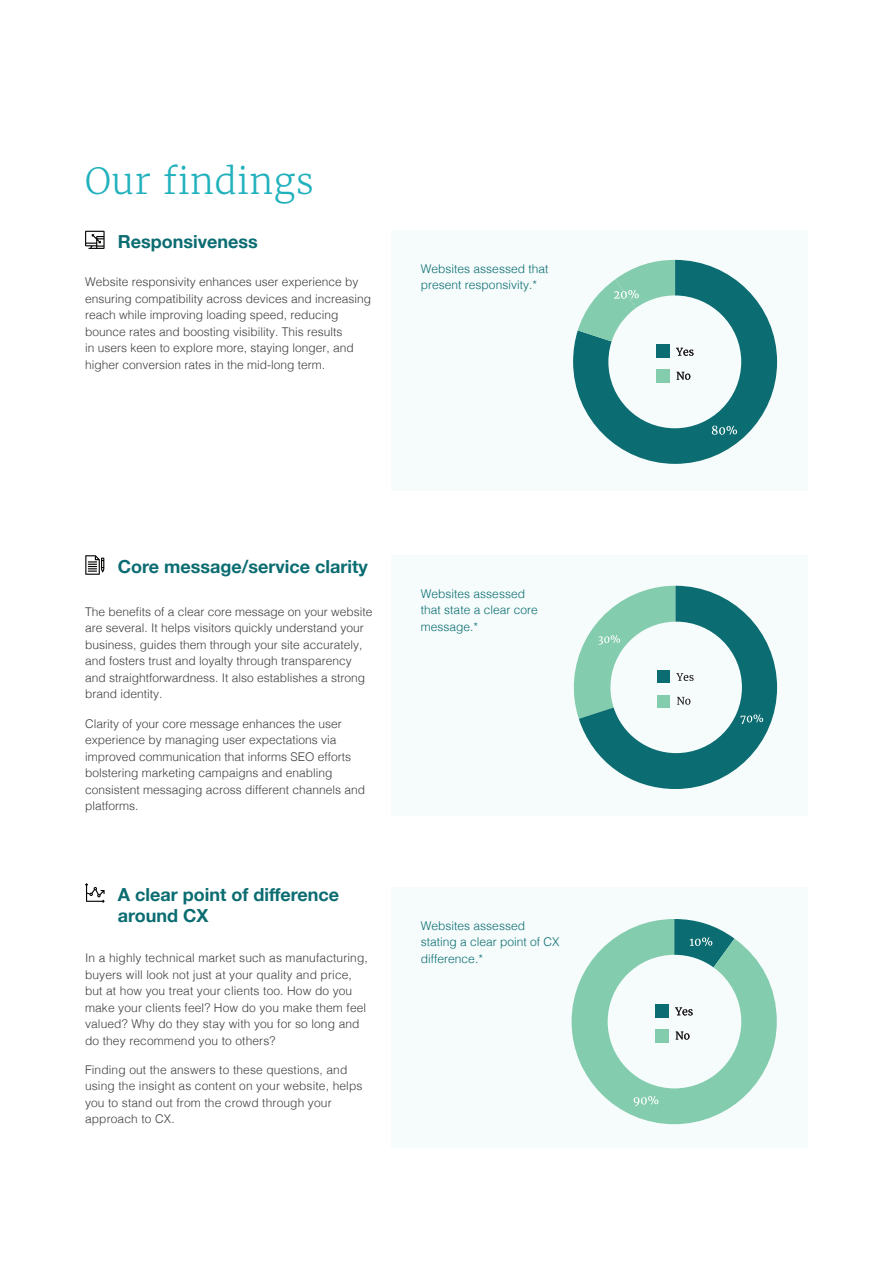
<style>
.page{position:relative;width:893px;height:1263px;background:#fff}
.page>*{position:absolute;margin:0;border:0;box-sizing:border-box;transform-origin:0 0}
.t1{font:300 36px "Merriweather";letter-spacing:.01em;color:#20b1bd}
.t2{font:700 18px/21.6px "Helvetica Neue";color:#0b6c71}
.t3{font:300 12px/16.5px "Helvetica";color:#3e3e3f}
.t4{font:300 12px/16.5px "Helvetica";color:#096d71}
</style>
<div class="page">
<div style="left:391px;top:230px;width:417px;height:261px;background:#f6fbfb"></div>
<div style="left:391px;top:555px;width:417px;height:261px;background:#f6fbfb"></div>
<div style="left:391px;top:887px;width:417px;height:261px;background:#f6fbfb"></div>
<svg style="left:85px;top:231px;width:20px;height:18px"></svg>
<svg style="left:85px;top:555px;width:19px;height:20px"></svg>
<svg style="left:85px;top:883px;width:20px;height:20px"></svg>
<svg style="left:573px;top:260px;width:204px;height:204px"></svg>
<svg style="left:573px;top:586px;width:204px;height:203px"></svg>
<svg style="left:572px;top:919px;width:205px;height:205px"></svg>
<h1 class="t1" style="left:85px;top:158px;width:230px">Our findings</h1>
<h2 class="t2" style="left:118px;top:231px;width:142px">Responsiveness</h2>
<p class="t3" style="left:85px;top:273px;width:288px">Website responsivity enhances user experience by ensuring compatibility across devices and increasing reach while improving loading speed, reducing bounce rates and boosting visibility. This results<br>in users keen to explore more, staying longer, and higher conversion rates in the mid-long term.</p>
<p class="t4" style="left:421px;top:259px;width:129px">Websites assessed that present responsivity.*</p>
<h2 class="t2" style="left:118px;top:556px;width:251px">Core message/service clarity</h2>
<p class="t3" style="left:85px;top:602px;width:289px">The benefits of a clear core message on your website are several. It helps visitors quickly understand your business, guides them through your site accurately, and fosters trust and loyalty through transparency and straightforwardness. It also establishes a strong brand identity.</p>
<p class="t3" style="left:85px;top:714px;width:282px">Clarity of your core message enhances the user experience by managing user expectations via improved communication that informs SEO efforts bolstering marketing campaigns and enabling consistent messaging across different channels and platforms.</p>
<h2 class="t2" style="left:118px;top:884px;width:223px">A clear point of difference around CX</h2>
<p class="t3" style="left:85px;top:949px;width:284px">In a highly technical market such as manufacturing, buyers will look not just at your quality and price, but at how you treat your clients too. How do you make your clients feel? How do you make them feel valued? Why do they stay with you for so long and do they recommend you to others?</p>
<p class="t3" style="left:85px;top:1060px;width:279px">Finding out the answers to these questions, and using the insight as content on your website, helps you to stand out from the crowd through your approach to CX.</p>
<p class="t4" style="left:421px;top:584px;width:118px">Websites assessed that state a clear core message.*</p>
<p class="t4" style="left:421px;top:916px;width:140px">Websites assessed stating a clear point of CX difference.*</p>
</div>
